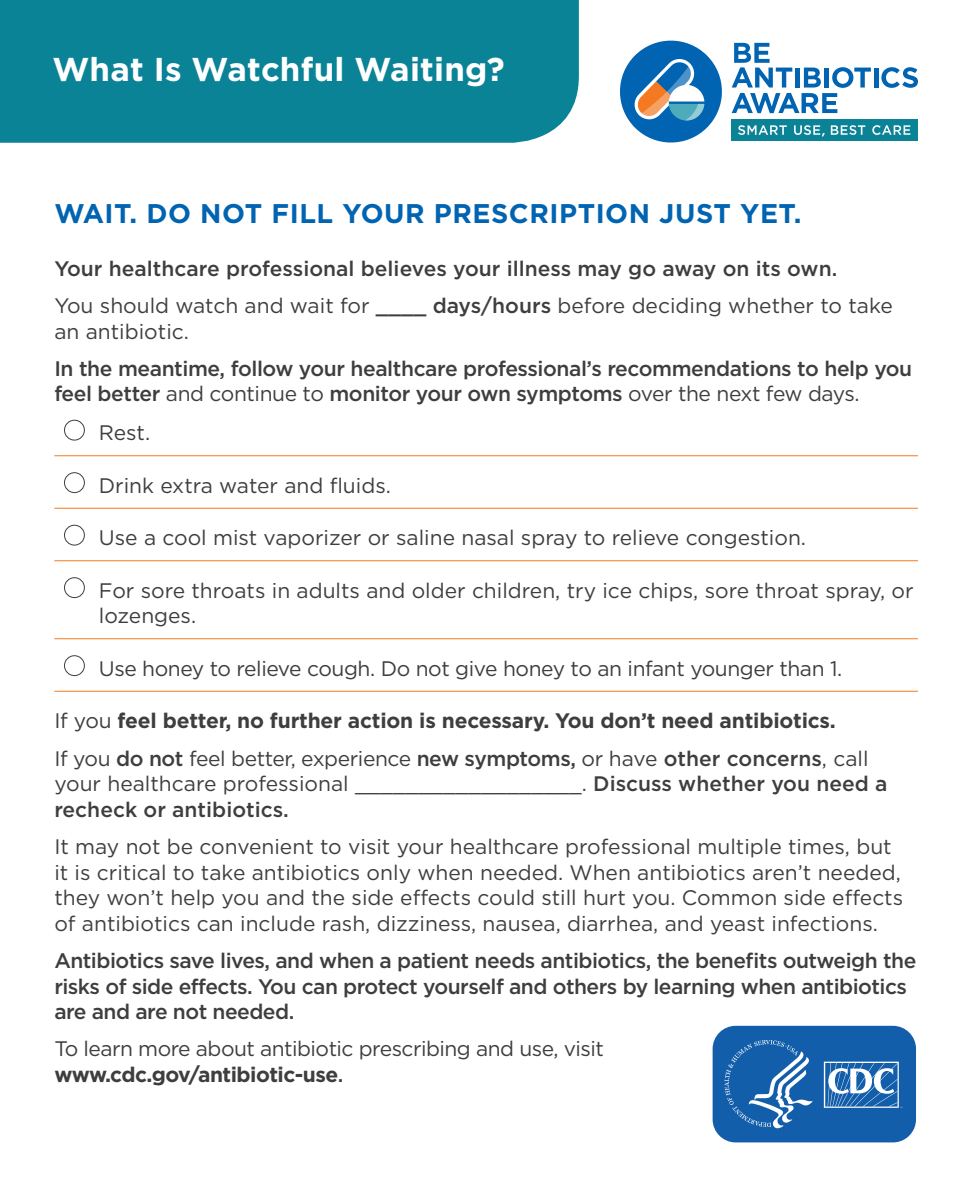
<style>
.page{position:relative;width:972px;height:1188px;background:#fff}
.page>*{position:absolute;margin:0;border:0;box-sizing:border-box;transform-origin:0 0}
.t1{font:700 33px "Gotham";letter-spacing:.005em;color:#fff}
.t2{font:700 27px "Gotham";letter-spacing:.02em;color:#0164b2}
.t3{font:21px/25.5px "Gotham";color:#3e3e3f}
.t4{font:500 21px/25.5px "Gotham";letter-spacing:-.025em;color:#3e3e3f}
.t5{font:700 21px/37.5px "Gotham";letter-spacing:-.01em;color:#3e3e3f}
.t6{font:500 21px/37.5px "Gotham";color:#3e3e3f}
.t7{font:21px/25.5px "Gotham";letter-spacing:-.025em;color:#3e3e3f}
.t8{font:21px "Gotham";letter-spacing:-.02em;color:#3e3e3f}
.s1{font-weight:400}
.s2{font-weight:500}
.s3{font-weight:700}
</style>
<div class="page">
<div style="left:0;top:0;width:579px;height:143px;background:#0b8396"></div>
<hr style="left:54px;top:455px;width:864px;height:1px;background:#f47921">
<hr style="left:54px;top:508px;width:864px;height:1px;background:#f47921">
<hr style="left:54px;top:560px;width:864px;height:1px;background:#f47921">
<hr style="left:54px;top:638px;width:864px;height:1px;background:#f47921">
<hr style="left:54px;top:691px;width:864px;height:1px;background:#f47921">
<div style="left:64px;top:420px;width:21px;height:20px;border:1px solid #3e3e3f;border-radius:50%"></div>
<div style="left:64px;top:472px;width:21px;height:21px;border:1px solid #3e3e3f;border-radius:50%"></div>
<div style="left:64px;top:525px;width:21px;height:20px;border:1px solid #3e3e3f;border-radius:50%"></div>
<div style="left:64px;top:577px;width:21px;height:21px;border:1px solid #3e3e3f;border-radius:50%"></div>
<div style="left:64px;top:655px;width:21px;height:21px;border:1px solid #3e3e3f;border-radius:50%"></div>
<svg style="left:620px;top:40px;width:298px;height:103px"></svg>
<svg style="left:712px;top:1025px;width:204px;height:118px;background:#3676b7"></svg>
<h1 class="t1" style="left:52px;top:51px;width:454px">What Is Watchful Waiting?</h1>
<p class="t2" style="left:54px;top:198px;width:749px">WAIT. DO NOT FILL YOUR PRESCRIPTION JUST YET.</p>
<p class="t6" style="left:54px;top:249px;width:840px">Your healthcare professional believes your illness may go away on its own.<br><span class="s1">You should watch and wait for</span> ____ days/hours <span class="s1">before deciding whether to take</span></p>
<p class="t3" style="left:54px;top:318px;width:136px">an antibiotic.</p>
<p class="t4" style="left:54px;top:355px;width:859px">In the meantime, follow your healthcare professional’s recommendations to help you feel better <span class="s1">and continue to</span> monitor your own symptoms <span class="s1">over the next few days.</span></p>
<p class="t3" style="left:99px;top:420px;width:53px">Rest.</p>
<p class="t3" style="left:99px;top:472px;width:294px">Drink extra water and fluids.</p>
<p class="t3" style="left:99px;top:525px;width:709px">Use a cool mist vaporizer or saline nasal spray to relieve congestion.</p>
<p class="t3" style="left:99px;top:577px;width:816px">For sore throats in adults and older children, try ice chips, sore throat spray, or lozenges.</p>
<p class="t8" style="left:99px;top:655px;width:745px">Use honey to relieve cough. Do not give honey to an infant younger than 1.</p>
<p class="t5" style="left:54px;top:702px;width:816px"><span class="s1">If you</span> feel better, no further action is necessary. You don’t need antibiotics.<br><span class="s1">If you</span> <span class="s2">do not</span> <span class="s1">feel better, experience</span> <span class="s2">new symptoms,</span> <span class="s1">or have</span> <span class="s2">other concerns</span><span class="s1">, call</span></p>
<p class="t3" style="left:54px;top:771px;width:835px">your healthcare professional __________________. <span class="s2">Discuss whether you need a recheck or antibiotics.</span></p>
<p class="t3" style="left:54px;top:834px;width:850px">It may not be convenient to visit your healthcare professional multiple times, but it is critical to take antibiotics only when needed. When antibiotics aren’t needed, they won’t help you and the side effects could still hurt you. Common side effects of antibiotics can include rash, dizziness, nausea, diarrhea, and yeast infections.</p>
<p class="t4" style="left:54px;top:947px;width:864px">Antibiotics save lives, and when a patient needs antibiotics, the benefits outweigh the risks of side effects. You can protect yourself and others by learning when antibiotics are and are not needed.</p>
<p class="t7" style="left:54px;top:1036px;width:551px">To learn more about antibiotic prescribing and use, visit <span class="s3">www.cdc.gov/antibiotic-use</span><span class="s2">.</span></p>
</div>
